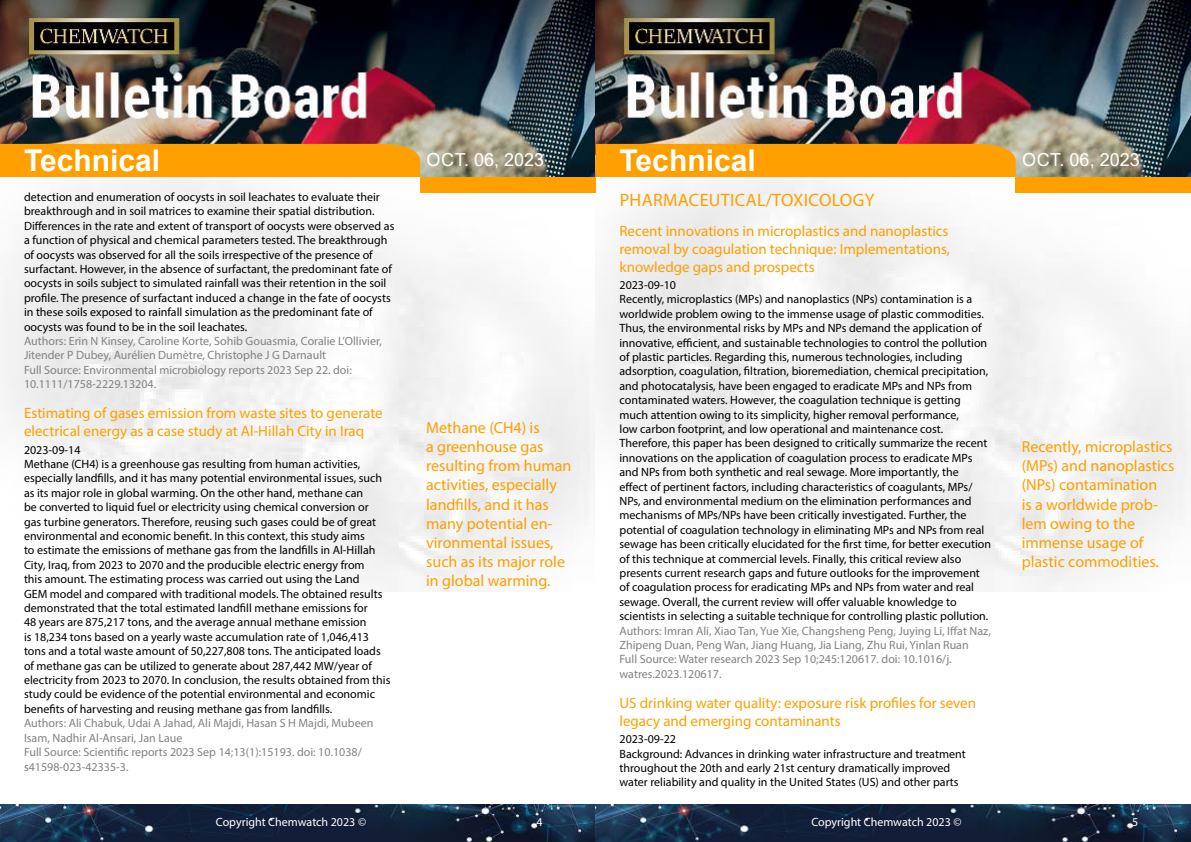
<style>
.page{position:relative;width:1191px;height:842px;background:#fff}
.page>*{position:absolute;margin:0;border:0;box-sizing:border-box;transform-origin:0 0}
.t1{font:700 30px "Arial";color:#fff}
.t2{font:18px "Myriad Pro";letter-spacing:.02em;color:#ff9f00}
.t3{font:18px "Arial";color:#fff}
.t4{font:16px/19.2px "Myriad Pro";color:#ff9f00}
.t5{font:15px/18px "Myriad Pro";color:#ff9f00}
.t6{font:12px/14.4px "Myriad Pro";color:#000}
.t7{font:12px/14.4px "Myriad Pro";color:#808285}
.t8{font:12px "Myriad Pro";color:#fff}
</style>
<div class="page">
<img style="left:0;top:0;width:1191px;height:592px">
<div style="left:420px;top:177px;width:175px;height:15px;background:#ff9f00"></div>
<div style="left:1015px;top:177px;width:176px;height:15px;background:#ff9f00"></div>
<div style="left:0;top:144px;width:420px;height:33px;background:#ff9f00"></div>
<div style="left:595px;top:144px;width:420px;height:33px;background:#ff9f00"></div>
<img style="left:0;top:804px;width:1191px;height:38px">
<h1 class="t1" style="left:24px;top:139px;width:138px">Technical</h1>
<h1 class="t1" style="left:619px;top:139px;width:138px">Technical</h1>
<p class="t6" style="left:24px;top:190px;width:372px">detection and enumeration of oocysts in soil leachates to evaluate their breakthrough and in soil matrices to examine their spatial distribution.<br>Differences in the rate and extent of transport of oocysts were observed as a function of physical and chemical parameters tested. The breakthrough of oocysts was observed for all the soils irrespective of the presence of surfactant. However, in the absence of surfactant, the predominant fate of oocysts in soils subject to simulated rainfall was their retention in the soil profile. The presence of surfactant induced a change in the fate of oocysts in these soils exposed to rainfall simulation as the predominant fate of oocysts was found to be in the soil leachates.</p>
<p class="t7" style="left:24px;top:334px;width:359px">Authors: Erin N Kinsey, Caroline Korte, Sohib Gouasmia, Coralie L’Ollivier, Jitender P Dubey, Aurélien Dumètre, Christophe J G Darnault<br>Full Source: Environmental microbiology reports 2023 Sep 22. doi:<br>10.1111/1758-2229.13204.</p>
<p class="t5" style="left:24px;top:404px;width:360px">Estimating of gases emission from waste sites to generate electrical energy as a case study at Al-Hillah City in Iraq</p>
<p class="t6" style="left:24px;top:442px;width:368px">2023-09-14<br>Methane (CH4) is a greenhouse gas resulting from human activities, especially landfills, and it has many potential environmental issues, such as its major role in global warming. On the other hand, methane can<br>be converted to liquid fuel or electricity using chemical conversion or<br>gas turbine generators. Therefore, reusing such gases could be of great environmental and economic benefit. In this context, this study aims<br>to estimate the emissions of methane gas from the landfills in Al-Hillah City, Iraq, from 2023 to 2070 and the producible electric energy from<br>this amount. The estimating process was carried out using the Land<br>GEM model and compared with traditional models. The obtained results demonstrated that the total estimated landfill methane emissions for<br>48 years are 875,217 tons, and the average annual methane emission<br>is 18,234 tons based on a yearly waste accumulation rate of 1,046,413 tons and a total waste amount of 50,227,808 tons. The anticipated loads of methane gas can be utilized to generate about 287,442 MW/year of electricity from 2023 to 2070. In conclusion, the results obtained from this study could be evidence of the potential environmental and economic benefits of harvesting and reusing methane gas from landfills.</p>
<p class="t7" style="left:24px;top:716px;width:351px">Authors: Ali Chabuk, Udai A Jahad, Ali Majdi, Hasan S H Majdi, Mubeen Isam, Nadhir Al-Ansari, Jan Laue<br>Full Source: Scientific reports 2023 Sep 14;13(1):15193. doi: 10.1038/ s41598-023-42335-3.</p>
<h2 class="t3" style="left:426px;top:148px;width:119px">Oct. 06, 2023</h2>
<h2 class="t3" style="left:1022px;top:148px;width:119px">Oct. 06, 2023</h2>
<h2 class="t2" style="left:619px;top:188px;width:256px">PHARMACEUTICAL/TOXICOLOGY</h2>
<p class="t5" style="left:619px;top:221px;width:332px;text-align:justify">Recent innovations in microplastics and nanoplastics removal by coagulation technique: Implementations, knowledge gaps and prospects</p>
<p class="t6" style="left:619px;top:277px;width:373px">2023-09-10<br>Recently, microplastics (MPs) and nanoplastics (NPs) contamination is a worldwide problem owing to the immense usage of plastic commodities.<br>Thus, the environmental risks by MPs and NPs demand the application of innovative, efficient, and sustainable technologies to control the pollution of plastic particles. Regarding this, numerous technologies, including adsorption, coagulation, filtration, bioremediation, chemical precipitation, and photocatalysis, have been engaged to eradicate MPs and NPs from contaminated waters. However, the coagulation technique is getting much attention owing to its simplicity, higher removal performance,<br>low carbon footprint, and low operational and maintenance cost.<br>Therefore, this paper has been designed to critically summarize the recent innovations on the application of coagulation process to eradicate MPs and NPs from both synthetic and real sewage. More importantly, the<br>effect of pertinent factors, including characteristics of coagulants, MPs/ NPs, and environmental medium on the elimination performances and mechanisms of MPs/NPs have been critically investigated. Further, the potential of coagulation technology in eliminating MPs and NPs from real sewage has been critically elucidated for the first time, for better execution of this technique at commercial levels. Finally, this critical review also presents current research gaps and future outlooks for the improvement of coagulation process for eradicating MPs and NPs from water and real sewage. Overall, the current review will offer valuable knowledge to scientists in selecting a suitable technique for controlling plastic pollution.</p>
<p class="t7" style="left:619px;top:623px;width:373px">Authors: Imran Ali, Xiao Tan, Yue Xie, Changsheng Peng, Juying Li, Iffat Naz, Zhipeng Duan, Peng Wan, Jiang Huang, Jia Liang, Zhu Rui, Yinlan Ruan<br>Full Source: Water research 2023 Sep 10;245:120617. doi: 10.1016/j. watres.2023.120617.</p>
<p class="t5" style="left:619px;top:693px;width:358px">US drinking water quality: exposure risk profiles for seven legacy and emerging contaminants</p>
<p class="t6" style="left:619px;top:732px;width:348px">2023-09-22<br>Background: Advances in drinking water infrastructure and treatment throughout the 20th and early 21st century dramatically improved water reliability and quality in the United States (US) and other parts</p>
<h3 class="t4" style="left:426px;top:417px;width:147px">Methane (CH4) is<br>a greenhouse gas resulting from human activities, especially landfills, and it has many potential en&shy;vironmental issues, such as its major role in global warming.</h3>
<h3 class="t4" style="left:1021px;top:437px;width:154px">Recently, microplastics (MPs) and nanoplastics (NPs) contamination<br>is a worldwide prob&shy;lem owing to the immense usage of plastic commodities.</h3>
<p class="t8" style="left:216px;top:815px;width:152px">Copyright Chemwatch 2023 ©</p>
<p class="t8" style="left:536px;top:815px;width:8px">4</p>
<p class="t8" style="left:811px;top:815px;width:152px">Copyright Chemwatch 2023 ©</p>
<p class="t8" style="left:1132px;top:815px;width:8px">5</p>
</div>
